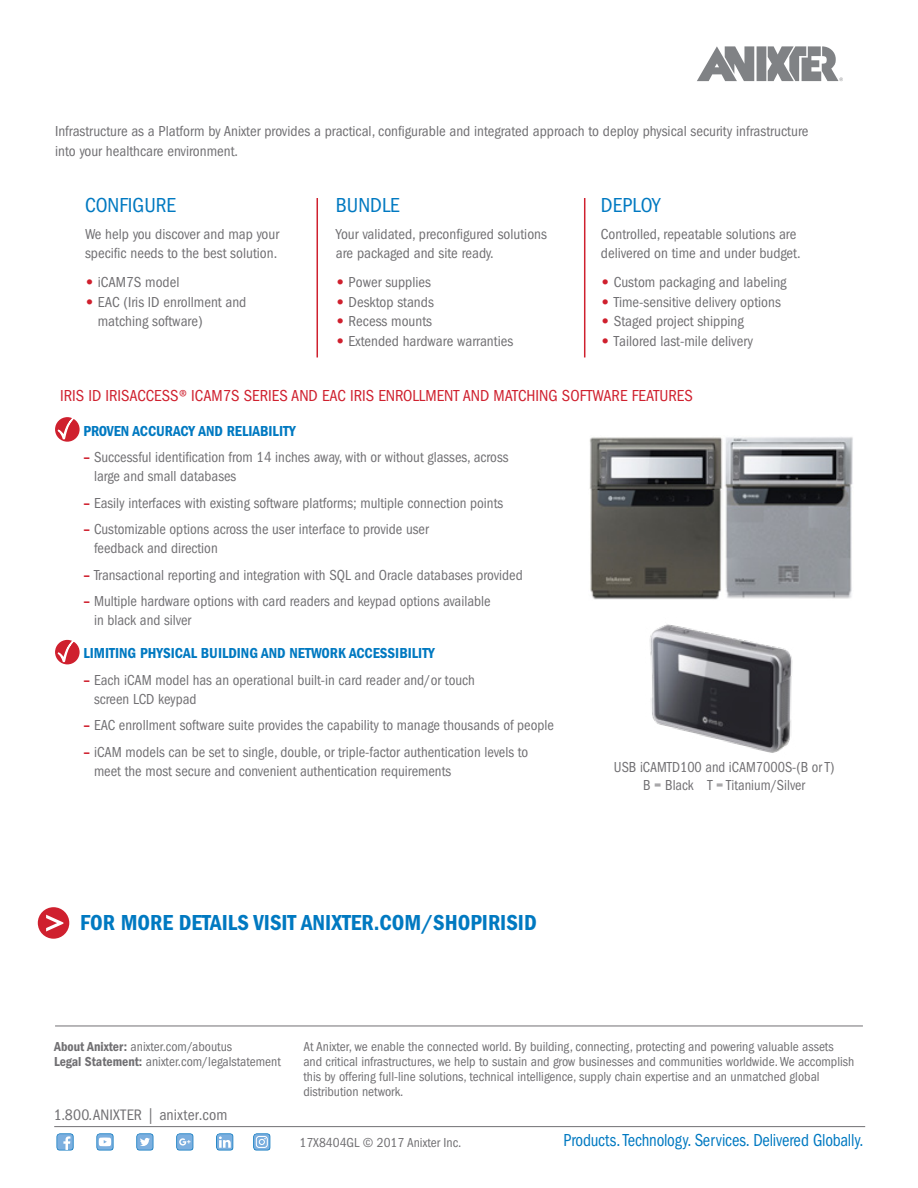
<style>
.page{position:relative;width:918px;height:1188px;background:#fff}
.page>*{position:absolute;margin:0;border:0;box-sizing:border-box;transform-origin:0 0}
.t1{font:22.5px "ITC Franklin Gothic Std Dm Cd";color:#0079c1}
.t2{font:condensed 21px "ITC Franklin Gothic Std";color:#0079c1}
.t3{font:condensed 18px "ITC Franklin Gothic Std";color:#0079c1;scale:.93 1}
.t4{font:condensed 16.5px "ITC Franklin Gothic Std";color:#cf202e}
.t5{font:condensed 15.75px "ITC Franklin Gothic Std";letter-spacing:.01em;color:#717073}
.t6{font:condensed 15px/19.5px "ITC Franklin Gothic Std";color:#717073}
.t7{font:15px "ITC Franklin Gothic Std Dm Cd";color:#0079c1}
.t8{font:condensed 15px/18px "ITC Franklin Gothic Std";color:#717073;text-align:center;scale:.95 1}
.t9{font:condensed 13.5px/15px "ITC Franklin Gothic Std";color:#717073}
.s1{font-family:"ITC Franklin Gothic Std Hvy";font-stretch:normal;color:#cf202e}
.s2{font-family:"ITC Franklin Gothic Std Dm Cd";font-stretch:normal;color:#cf202e}
.s3{font-family:"ITC Franklin Gothic Std Dm Cd";font-stretch:normal}
</style>
<div class="page">
<div style="left:56px;top:418px;width:23px;height:23px;background:#cf202e;border-radius:50%"></div>
<div style="left:55px;top:417px;width:25px;height:25px;border:2px solid #cf202e;border-radius:50%"></div>
<svg style="left:57px;top:417px;width:18px;height:24px"></svg>
<div style="left:56px;top:641px;width:23px;height:23px;background:#cf202e;border-radius:50%"></div>
<div style="left:55px;top:640px;width:25px;height:24px;border:2px solid #cf202e;border-radius:50%"></div>
<svg style="left:57px;top:639px;width:18px;height:24px"></svg>
<hr style="left:317px;top:198px;width:1px;height:159px;background:#cf202e">
<hr style="left:584px;top:198px;width:1px;height:159px;background:#cf202e">
<img style="left:589px;top:437px;width:264px;height:163px">
<img style="left:649px;top:624px;width:144px;height:129px">
<div style="left:38px;top:907px;width:31px;height:32px;background:#cf202e;border-radius:50%"></div>
<svg style="left:46px;top:915px;width:17px;height:16px"></svg>
<div style="left:757px;top:46px;width:9px;height:35px;background:#808285"></div>
<svg style="left:697px;top:46px;width:57px;height:35px"></svg>
<svg style="left:768px;top:46px;width:75px;height:35px"></svg>
<hr style="left:55px;top:1026px;width:808px;height:1px;background:#717073">
<hr style="left:54px;top:1126px;width:811px;height:1px;background:#717073">
<svg style="left:56px;top:1133px;width:18px;height:18px"></svg>
<svg style="left:136px;top:1133px;width:18px;height:18px"></svg>
<svg style="left:96px;top:1133px;width:18px;height:18px"></svg>
<svg style="left:176px;top:1133px;width:18px;height:18px"></svg>
<svg style="left:216px;top:1133px;width:17px;height:18px"></svg>
<svg style="left:253px;top:1133px;width:17px;height:18px"></svg>
<p class="t6" style="left:55px;top:122px;width:755px">Infrastructure as a Platform by Anixter provides a practical, configurable and integrated approach to deploy physical security infrastructure into your healthcare environment.</p>
<h2 class="t2" style="left:85px;top:194px;width:93px">CONFIGURE</h2>
<p class="t6" style="left:85px;top:224px;width:196px">We help you discover and map your specific needs to the best solution.</p>
<p class="t6" style="left:85px;top:273px;width:96px"><span class="s1">•</span> iCAM7S model</p>
<p class="t6" style="left:98px;top:292px;width:150px;text-indent:-13px"><span class="s1">•</span> EAC (Iris ID enrollment and matching software)</p>
<h2 class="t2" style="left:336px;top:194px;width:66px">BUNDLE</h2>
<p class="t6" style="left:336px;top:224px;width:213px">Your validated, preconfigured solutions are packaged and site ready.</p>
<p class="t6" style="left:336px;top:273px;width:97px"><span class="s1">•</span> Power supplies</p>
<p class="t6" style="left:336px;top:292px;width:100px"><span class="s1">•</span> Desktop stands</p>
<p class="t6" style="left:336px;top:312px;width:98px"><span class="s1">•</span> Recess mounts</p>
<p class="t6" style="left:336px;top:331px;width:179px"><span class="s1">•</span> Extended hardware warranties</p>
<h2 class="t2" style="left:601px;top:194px;width:61px">DEPLOY</h2>
<p class="t6" style="left:601px;top:224px;width:201px">Controlled, repeatable solutions are delivered on time and under budget.</p>
<p class="t6" style="left:601px;top:273px;width:187px"><span class="s1">•</span> Custom packaging and labeling</p>
<p class="t6" style="left:601px;top:292px;width:181px"><span class="s1">•</span> Time-sensitive delivery options</p>
<p class="t6" style="left:601px;top:312px;width:144px"><span class="s1">•</span> Staged project shipping</p>
<p class="t6" style="left:601px;top:331px;width:154px"><span class="s1">•</span> Tailored last-mile delivery</p>
<p class="t4" style="left:60px;top:387px;width:634px">IRIS ID IRISACCESS® ICAM7S SERIES AND EAC IRIS ENROLLMENT AND MATCHING SOFTWARE FEATURES</p>
<p class="t7" style="left:83px;top:422px;width:214px">PROVEN ACCURACY AND RELIABILITY</p>
<p class="t6" style="left:94px;top:447px;width:416px;text-indent:-10px"><span class="s2">–</span> Successful identification from 14 inches away, with or without glasses, across large and small databases</p>
<p class="t6" style="left:84px;top:493px;width:421px"><span class="s2">–</span> Easily interfaces with existing software platforms; multiple connection points</p>
<p class="t6" style="left:94px;top:519px;width:336px;text-indent:-10px"><span class="s2">–</span> Customizable options across the user interface to provide user feedback and direction</p>
<p class="t6" style="left:84px;top:565px;width:441px"><span class="s2">–</span> Transactional reporting and integration with SQL and Oracle databases provided</p>
<p class="t6" style="left:94px;top:591px;width:398px;text-indent:-10px"><span class="s2">–</span> Multiple hardware options with card readers and keypad options available in black and silver</p>
<p class="t7" style="left:83px;top:645px;width:353px">LIMITING PHYSICAL BUILDING AND NETWORK ACCESSIBILITY</p>
<p class="t6" style="left:94px;top:670px;width:383px;text-indent:-10px"><span class="s2">–</span> Each iCAM model has an operational built-in card reader and/or touch screen LCD keypad</p>
<p class="t6" style="left:84px;top:716px;width:472px"><span class="s2">–</span> EAC enrollment software suite provides the capability to manage thousands of people</p>
<p class="t6" style="left:94px;top:742px;width:436px;text-indent:-10px"><span class="s2">–</span> iCAM models can be set to single, double, or triple-factor authentication levels to meet the most secure and convenient authentication requirements</p>
<h1 class="t1" style="left:80px;top:909px;width:458px">FOR MORE DETAILS VISIT ANIXTER.COM/SHOPIRISID</h1>
<p class="t8" style="left:614px;top:758px;width:234px">USB iCAMTD100 and iCAM7000S-(B or T)<br>B = Black T = Titanium/Silver</p>
<p class="t9" style="left:54px;top:1039px;width:228px"><span class="s3">About Anixter:</span> anixter.com/aboutus<br><span class="s3">Legal Statement:</span> anixter.com/legalstatement</p>
<p class="t9" style="left:303px;top:1039px;width:553px">At Anixter, we enable the connected world. By building, connecting, protecting and powering valuable assets and critical infrastructures, we help to sustain and grow businesses and communities worldwide. We accomplish this by offering full-line solutions, technical intelligence, supply chain expertise and an unmatched global distribution network.</p>
<p class="t5" style="left:54px;top:1106px;width:175px">1.800.ANIXTER | anixter.com</p>
<p class="t9" style="left:299px;top:1135px;width:164px">17X8404GL © 2017 Anixter Inc.</p>
<p class="t3" style="left:563px;top:1130px;width:324px">Products. Technology. Services. Delivered Globally.</p>
</div>
